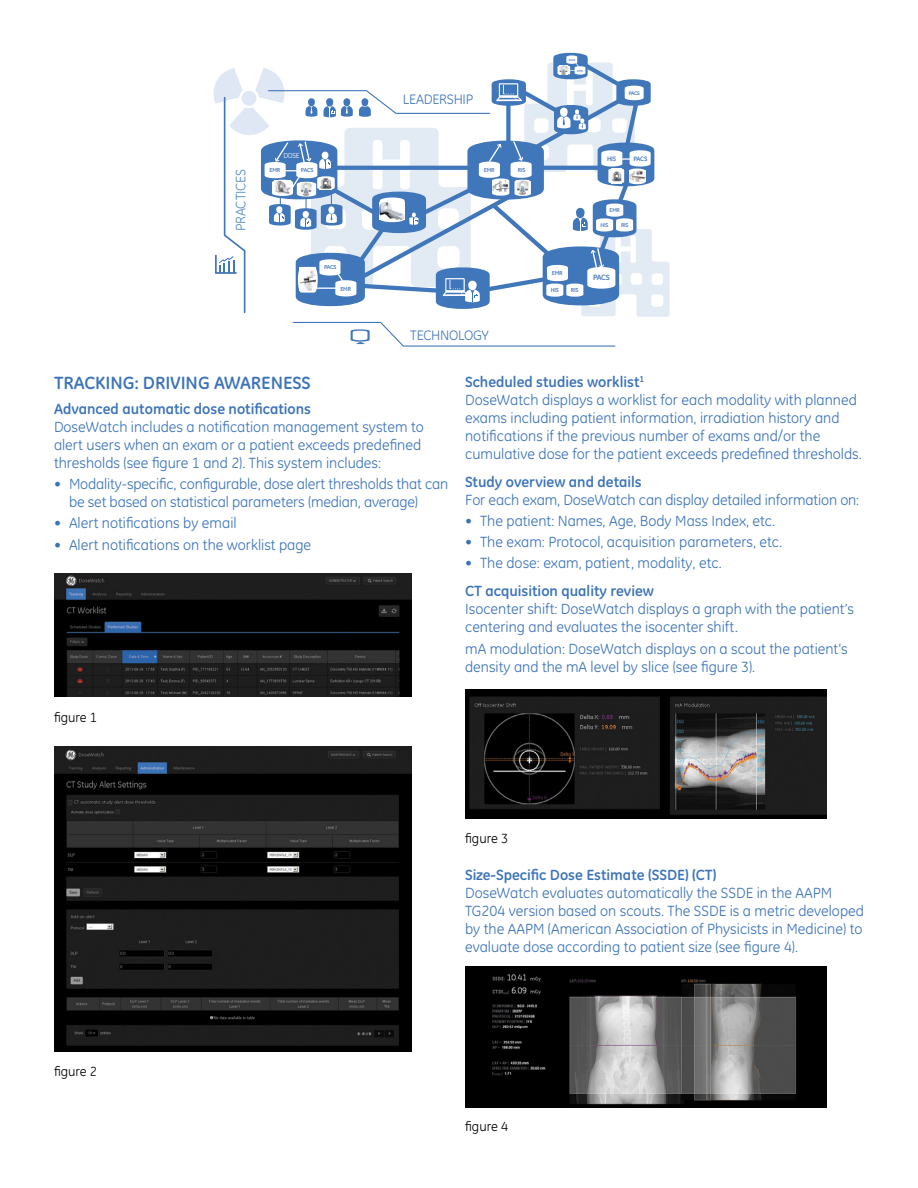
<style>
.page{position:relative;width:918px;height:1188px;background:#fff}
.page>*{position:absolute;margin:0;border:0;box-sizing:border-box;transform-origin:0 0}
.t1{font:700 18px "GE Inspira";color:#3b73b9}
.t2{font:15px/18px "GE Inspira";color:#3b73b9}
.t3{font:700 15px "GE Inspira";color:#3b73b9}
.t4{font:13.95px "GE Inspira";letter-spacing:-.02em;color:#4076ba}
.t5{font:13.95px "GE Inspira";letter-spacing:-.015em;color:#548bc6}
.t6{font:13.5px "GE Inspira";color:#000}
.t7{font:700 7.8px "GE Inspira";color:#4076ba}
.t8{font:7.5px "GE Inspira";color:#fff}
.t9{font:700 6.6px "GE Inspira";letter-spacing:-.04em;color:#4076ba}
.t10{font:700 5.85px "GE Inspira";letter-spacing:-.04em;color:#4076ba}
.t11{font:700 5.7px "GE Inspira";letter-spacing:-.04em;color:#4076ba}
.t12{font:700 5.25px "GE Inspira";color:#4076ba}
.t13{font:700 3px "GE Inspira";letter-spacing:-.015em;color:#4076ba}
.s1{font-weight:700}
</style>
<div class="page">
<svg style="left:214px;top:53px;width:456px;height:294px"></svg>
<img style="left:611px;top:169px;width:10px;height:14px">
<img style="left:629px;top:171px;width:16px;height:11px">
<img style="left:380px;top:203px;width:24px;height:16px">
<img style="left:54px;top:746px;width:357px;height:306px">
<img style="left:465px;top:690px;width:361px;height:128px">
<img style="left:465px;top:966px;width:361px;height:141px">
<img style="left:54px;top:573px;width:357px;height:124px">
<p class="t13" style="left:569px;top:58px;width:8px">PACS</p>
<p class="t5" style="left:233px;top:231px;width:64px;rotate:-90deg">PRACTICES</p>
<p class="t8" style="left:283px;top:152px;width:18px">DOSE</p>
<p class="t10" style="left:270px;top:166px;width:12px">EMR</p>
<p class="t10" style="left:301px;top:166px;width:14px">PACS</p>
<p class="t10" style="left:324px;top:264px;width:14px">PACS</p>
<p class="t10" style="left:340px;top:286px;width:12px">EMR</p>
<p class="t4" style="left:403px;top:92px;width:72px">LEADERSHIP</p>
<p class="t10" style="left:484px;top:166px;width:12px">EMR</p>
<p class="t10" style="left:518px;top:166px;width:9px">RIS</p>
<p class="t4" style="left:410px;top:327px;width:80px">TECHNOLOGY</p>
<p class="t13" style="left:577px;top:69px;width:7px">EMR</p>
<p class="t12" style="left:629px;top:89px;width:13px">PACS</p>
<p class="t9" style="left:607px;top:154px;width:10px">HIS</p>
<p class="t9" style="left:634px;top:154px;width:15px">PACS</p>
<p class="t11" style="left:610px;top:206px;width:12px">EMR</p>
<p class="t11" style="left:601px;top:221px;width:9px">HIS</p>
<p class="t11" style="left:621px;top:221px;width:9px">RIS</p>
<p class="t10" style="left:552px;top:269px;width:12px">EMR</p>
<p class="t10" style="left:551px;top:286px;width:10px">HIS</p>
<p class="t10" style="left:571px;top:286px;width:9px">RIS</p>
<p class="t7" style="left:593px;top:273px;width:18px">PACS</p>
<p class="t1" style="left:54px;top:371px;width:258px">TRACKING: DRIVING AWAREN ESS</p>
<p class="t3" style="left:54px;top:399px;width:259px">Advanced automatic dose notifications</p>
<p class="t2" style="left:54px;top:418px;width:371px">DoseWatch includes a notification management system to alert users when an exam or a patient exceeds predefined thresholds (see figure 1 and 2). This system includes:</p>
<p class="t2" style="left:69px;top:475px;width:381px;text-indent:-15px">• Modality-specific, configurable, dose alert thresholds that can be set based on statistical parameters (median, average)</p>
<p class="t2" style="left:54px;top:514px;width:184px">• Alert notifications by email</p>
<p class="t2" style="left:54px;top:535px;width:259px">• Alert notifications on the worklist page</p>
<p class="t6" style="left:54px;top:710px;width:45px">figure 1</p>
<p class="t2" style="left:465px;top:373px;width:398px"><span class="s1">Scheduled studies worklist</span><sup>1<br></sup>DoseWatch displays a worklist for each modality with planned exams including patient information, irradiation history and notifications if the previous number of exams and/or the cumulative dose for the patient exceeds predefined thresholds.</p>
<p class="t3" style="left:465px;top:472px;width:178px">Study overview and details</p>
<p class="t2" style="left:465px;top:491px;width:396px">For each exam, DoseWatch can display detailed information on:</p>
<p class="t2" style="left:465px;top:512px;width:312px">• The patient: Names, Age, Body Mass Index, etc.</p>
<p class="t2" style="left:465px;top:533px;width:319px">• The exam: Protocol, acquisition parameters, etc.</p>
<p class="t2" style="left:465px;top:554px;width:258px">• The dose: exam, patient, modality, etc.</p>
<p class="t3" style="left:465px;top:582px;width:190px">CT acquisition quality review</p>
<p class="t2" style="left:465px;top:600px;width:391px">Isocenter shift: DoseWatch displays a graph with the patient’s centering and evaluates the isocenter shift.</p>
<p class="t2" style="left:465px;top:639px;width:384px">mA modulation: DoseWatch displays on a scout the patient’s density and the mA level by slice (see figure 3).</p>
<p class="t6" style="left:465px;top:830px;width:45px">figure 3</p>
<p class="t3" style="left:465px;top:865px;width:253px">Size-Specific Dose Estimate (SSDE) (CT)</p>
<p class="t2" style="left:465px;top:883px;width:400px">DoseWatch evaluates automatically the SSDE in the AAPM TG204 version based on scouts. The SSDE is a metric developed by the AAPM (American Association of Physicists in Medicine) to evaluate dose according to patient size (see figure 4).</p>
<p class="t6" style="left:54px;top:1064px;width:45px">figure 2</p>
<p class="t6" style="left:465px;top:1119px;width:45px">figure 4</p>
</div>
